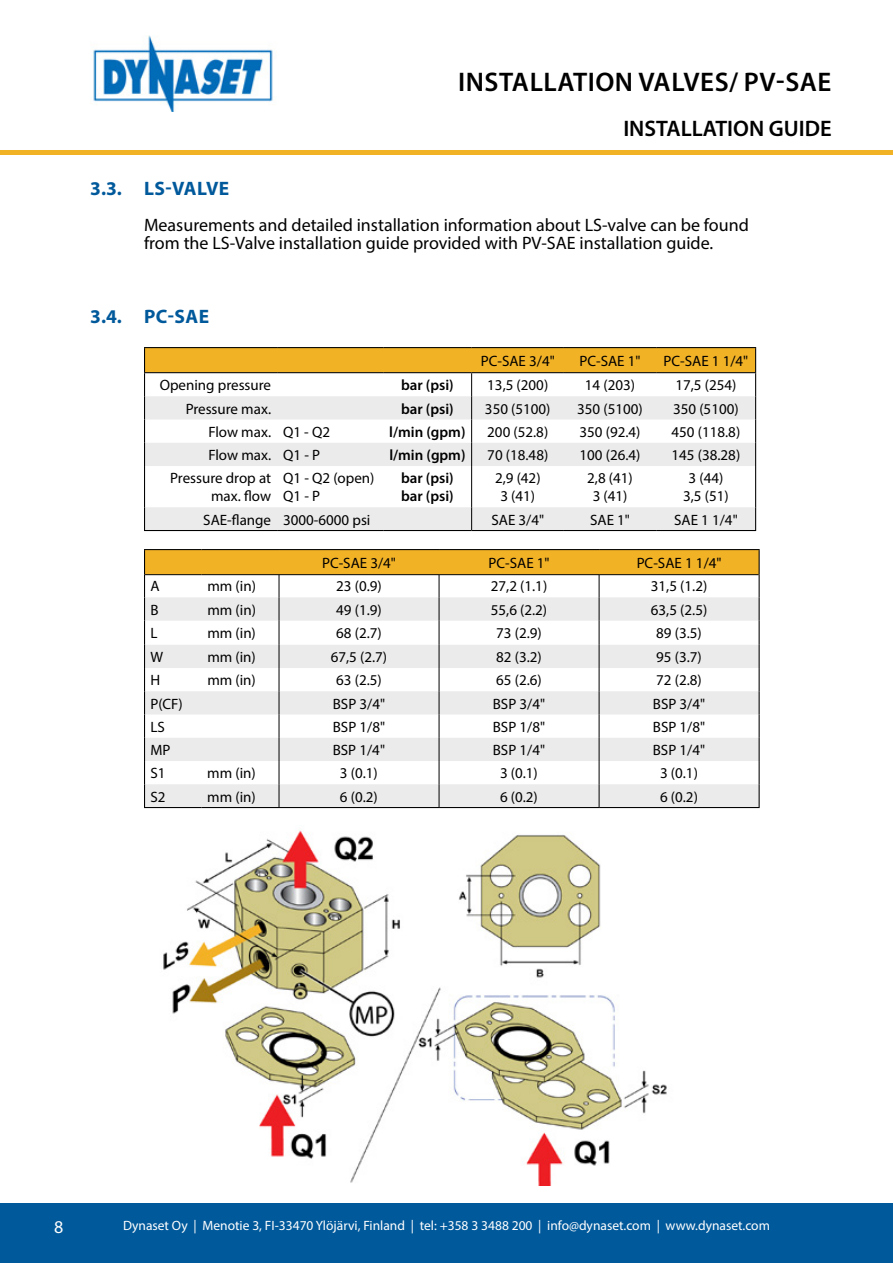
<style>
.page{position:relative;width:893px;height:1263px;background:#fff}
.page>*{position:absolute;margin:0;border:0;box-sizing:border-box;transform-origin:0 0}
.t1{font:600 27px "Myriad Pro";letter-spacing:.02em;color:#000}
.t2{font:600 22.5px "Myriad Pro";color:#000}
.t3{font:700 19.5px "Myriad Pro";letter-spacing:.02em;color:#00599b}
.t4{font:18px/18px "Myriad Pro";color:#000}
.t5{font:18px "Myriad Pro";color:#fff}
.t6{font:15px/18px "Myriad Pro";color:#000;text-align:center}
.t7{font:600 15px/18px "Myriad Pro";color:#000}
.t8{font:13.5px "Myriad Pro";color:#fff}
</style>
<div class="page">
<hr style="left:0;top:150px;width:893px;height:4px;background:#f2b226">
<div style="left:0;top:1203px;width:893px;height:60px;background:#00599b"></div>
<img style="left:93px;top:35px;width:180px;height:76px">
<svg style="left:145px;top:466px;width:610px;height:64px"></svg>
<hr style="left:144px;top:347px;width:133px;height:1px;background:#000">
<hr style="left:277px;top:347px;width:106px;height:1px;background:#000">
<hr style="left:383px;top:347px;width:89px;height:1px;background:#000">
<hr style="left:472px;top:347px;width:92px;height:1px;background:#000">
<hr style="left:564px;top:347px;width:92px;height:1px;background:#000">
<hr style="left:656px;top:347px;width:100px;height:1px;background:#000">
<hr style="left:144px;top:466px;width:1px;height:41px;background:#000">
<hr style="left:755px;top:466px;width:1px;height:41px;background:#000">
<svg style="left:144px;top:348px;width:612px;height:118px"></svg>
<hr style="left:471px;top:466px;width:1px;height:41px;background:#000">
<svg style="left:471px;top:507px;width:1px;height:23px"></svg>
<hr style="left:383px;top:372px;width:89px;height:1px;background:#000">
<hr style="left:472px;top:372px;width:92px;height:1px;background:#000">
<hr style="left:564px;top:372px;width:92px;height:1px;background:#000">
<hr style="left:656px;top:372px;width:100px;height:1px;background:#000">
<svg style="left:144px;top:507px;width:1px;height:23px"></svg>
<svg style="left:755px;top:507px;width:1px;height:23px"></svg>
<hr style="left:144px;top:530px;width:133px;height:1px;background:#000">
<hr style="left:277px;top:530px;width:106px;height:1px;background:#000">
<hr style="left:383px;top:530px;width:89px;height:1px;background:#000">
<hr style="left:472px;top:530px;width:92px;height:1px;background:#000">
<hr style="left:564px;top:530px;width:92px;height:1px;background:#000">
<hr style="left:656px;top:530px;width:100px;height:1px;background:#000">
<hr style="left:144px;top:549px;width:57px;height:1px;background:#000">
<hr style="left:201px;top:549px;width:78px;height:1px;background:#000">
<hr style="left:279px;top:549px;width:160px;height:1px;background:#000">
<hr style="left:439px;top:549px;width:160px;height:1px;background:#000">
<hr style="left:599px;top:549px;width:161px;height:1px;background:#000">
<svg style="left:144px;top:550px;width:616px;height:257px"></svg>
<hr style="left:439px;top:574px;width:160px;height:1px;background:#000">
<hr style="left:599px;top:574px;width:160px;height:1px;background:#000">
<hr style="left:144px;top:807px;width:57px;height:1px;background:#000">
<hr style="left:201px;top:807px;width:78px;height:1px;background:#000">
<hr style="left:279px;top:807px;width:160px;height:1px;background:#000">
<hr style="left:439px;top:807px;width:160px;height:1px;background:#000">
<hr style="left:599px;top:807px;width:161px;height:1px;background:#000">
<img style="left:163px;top:830px;width:504px;height:355px">
<h1 class="t1" style="left:458px;top:65px;width:375px">INSTALLATION VALVES/ PV-SAE</h1>
<h2 class="t2" style="left:623px;top:115px;width:210px">INSTALLATION GUIDE</h2>
<h3 class="t3" style="left:90px;top:175px;width:141px">3.3. LS-VALVE</h3>
<p class="t4" style="left:144px;top:215px;width:606px">Measurements and detailed installation information about LS-valve can be found from the LS-Valve installation guide provided with PV-SAE installation guide.</p>
<h3 class="t3" style="left:90px;top:304px;width:120px">3.4. PC-SAE</h3>
<p class="t6" style="left:481px;top:351px;width:76px">PC-SAE 3/4"</p>
<p class="t6" style="left:579px;top:351px;width:63px">PC-SAE 1"</p>
<p class="t6" style="left:663px;top:351px;width:86px">PC-SAE 1 1/4"</p>
<p class="t6" style="left:160px;top:376px;width:113px">Opening pressure</p>
<p class="t7" style="left:401px;top:376px;width:54px">bar (psi)</p>
<p class="t6" style="left:487px;top:376px;width:62px">13,5 (200)</p>
<p class="t6" style="left:585px;top:376px;width:52px">14 (203)</p>
<p class="t6" style="left:675px;top:376px;width:62px">17,5 (254)</p>
<p class="t6" style="left:186px;top:399px;width:87px">Pressure max.</p>
<p class="t7" style="left:401px;top:399px;width:54px">bar (psi)</p>
<p class="t6" style="left:485px;top:399px;width:67px">350 (5100)</p>
<p class="t6" style="left:577px;top:399px;width:67px">350 (5100)</p>
<p class="t6" style="left:673px;top:399px;width:67px">350 (5100)</p>
<p class="t6" style="left:208px;top:422px;width:123px">Flow max. Q1 - Q2</p>
<p class="t7" style="left:389px;top:422px;width:78px">l/min (gpm)</p>
<p class="t6" style="left:487px;top:422px;width:62px">200 (52.8)</p>
<p class="t6" style="left:580px;top:422px;width:62px">350 (92.4)</p>
<p class="t6" style="left:672px;top:422px;width:70px">450 (118.8)</p>
<p class="t6" style="left:208px;top:446px;width:113px">Flow max. Q1 - P</p>
<p class="t7" style="left:389px;top:446px;width:78px">l/min (gpm)</p>
<p class="t6" style="left:487px;top:446px;width:62px">70 (18.48)</p>
<p class="t6" style="left:580px;top:446px;width:62px">100 (26.4)</p>
<p class="t6" style="left:672px;top:446px;width:70px">145 (38.28)</p>
<p class="t6" style="left:170px;top:469px;width:102px;text-align:right">Pressure drop at max. flow</p>
<p class="t6" style="left:283px;top:469px;width:93px;text-align:left">Q1 - Q2 (open)<br>Q1 - P</p>
<p class="t7" style="left:401px;top:469px;width:54px">bar (psi) bar (psi)</p>
<p class="t6" style="left:495px;top:469px;width:47px">2,9 (42)<br>3 (41)</p>
<p class="t6" style="left:587px;top:469px;width:47px">2,8 (41)<br>3 (41)</p>
<p class="t6" style="left:683px;top:469px;width:47px">3 (44)<br>3,5 (51)</p>
<p class="t6" style="left:203px;top:510px;width:169px">SAE-flange 3000-6000 psi</p>
<p class="t6" style="left:491px;top:510px;width:54px">SAE 3/4"</p>
<p class="t6" style="left:590px;top:510px;width:41px">SAE 1"</p>
<p class="t6" style="left:674px;top:510px;width:65px">SAE 1 1/4"</p>
<p class="t6" style="left:322px;top:553px;width:76px">PC-SAE 3/4"</p>
<p class="t6" style="left:488px;top:553px;width:63px">PC-SAE 1"</p>
<p class="t6" style="left:637px;top:553px;width:86px">PC-SAE 1 1/4"</p>
<p class="t6" style="left:151px;top:577px;width:11px">A</p>
<p class="t6" style="left:207px;top:577px;width:50px">mm (in)</p>
<p class="t6" style="left:336px;top:577px;width:47px">23 (0.9)</p>
<p class="t6" style="left:491px;top:577px;width:58px">27,2 (1.1)</p>
<p class="t6" style="left:651px;top:577px;width:58px">31,5 (1.2)</p>
<p class="t6" style="left:151px;top:600px;width:10px">B</p>
<p class="t6" style="left:207px;top:600px;width:50px">mm (in)</p>
<p class="t6" style="left:336px;top:600px;width:47px">49 (1.9)</p>
<p class="t6" style="left:491px;top:600px;width:58px">55,6 (2.2)</p>
<p class="t6" style="left:651px;top:600px;width:58px">63,5 (2.5)</p>
<p class="t6" style="left:150px;top:624px;width:9px">L</p>
<p class="t6" style="left:207px;top:624px;width:50px">mm (in)</p>
<p class="t6" style="left:336px;top:624px;width:47px">68 (2.7)</p>
<p class="t6" style="left:496px;top:624px;width:47px">73 (2.9)</p>
<p class="t6" style="left:656px;top:624px;width:47px">89 (3.5)</p>
<p class="t6" style="left:150px;top:648px;width:14px">W</p>
<p class="t6" style="left:207px;top:648px;width:50px">mm (in)</p>
<p class="t6" style="left:331px;top:648px;width:58px">67,5 (2.7)</p>
<p class="t6" style="left:496px;top:648px;width:47px">82 (3.2)</p>
<p class="t6" style="left:656px;top:648px;width:47px">95 (3.7)</p>
<p class="t6" style="left:150px;top:671px;width:11px">H</p>
<p class="t6" style="left:207px;top:671px;width:50px">mm (in)</p>
<p class="t6" style="left:336px;top:671px;width:47px">63 (2.5)</p>
<p class="t6" style="left:496px;top:671px;width:47px">65 (2.6)</p>
<p class="t6" style="left:656px;top:671px;width:47px">72 (2.8)</p>
<p class="t6" style="left:150px;top:694px;width:34px">P(CF)</p>
<p class="t6" style="left:333px;top:694px;width:54px">BSP 3/4"</p>
<p class="t6" style="left:493px;top:694px;width:54px">BSP 3/4"</p>
<p class="t6" style="left:653px;top:694px;width:54px">BSP 3/4"</p>
<p class="t6" style="left:150px;top:717px;width:16px">LS</p>
<p class="t6" style="left:333px;top:717px;width:54px">BSP 1/8"</p>
<p class="t6" style="left:493px;top:717px;width:54px">BSP 1/8"</p>
<p class="t6" style="left:653px;top:717px;width:54px">BSP 1/8"</p>
<p class="t6" style="left:150px;top:741px;width:22px">MP</p>
<p class="t6" style="left:333px;top:741px;width:54px">BSP 1/4"</p>
<p class="t6" style="left:493px;top:741px;width:54px">BSP 1/4"</p>
<p class="t6" style="left:653px;top:741px;width:54px">BSP 1/4"</p>
<p class="t6" style="left:150px;top:764px;width:17px">S1</p>
<p class="t6" style="left:207px;top:764px;width:50px">mm (in)</p>
<p class="t6" style="left:340px;top:764px;width:39px">3 (0.1)</p>
<p class="t6" style="left:500px;top:764px;width:39px">3 (0.1)</p>
<p class="t6" style="left:660px;top:764px;width:39px">3 (0.1)</p>
<p class="t6" style="left:150px;top:787px;width:17px">S2</p>
<p class="t6" style="left:207px;top:787px;width:50px">mm (in)</p>
<p class="t6" style="left:340px;top:787px;width:39px">6 (0.2)</p>
<p class="t6" style="left:500px;top:787px;width:39px">6 (0.2)</p>
<p class="t6" style="left:660px;top:787px;width:39px">6 (0.2)</p>
<p class="t5" style="left:54px;top:1216px;width:11px">8</p>
<p class="t8" style="left:123px;top:1217px;width:648px">Dynaset Oy | Menotie 3, FI-33470 Ylöjärvi, Finland | tel: +358 3 3488 200 | info@dynaset.com | www.dynaset.com</p>
</div>
